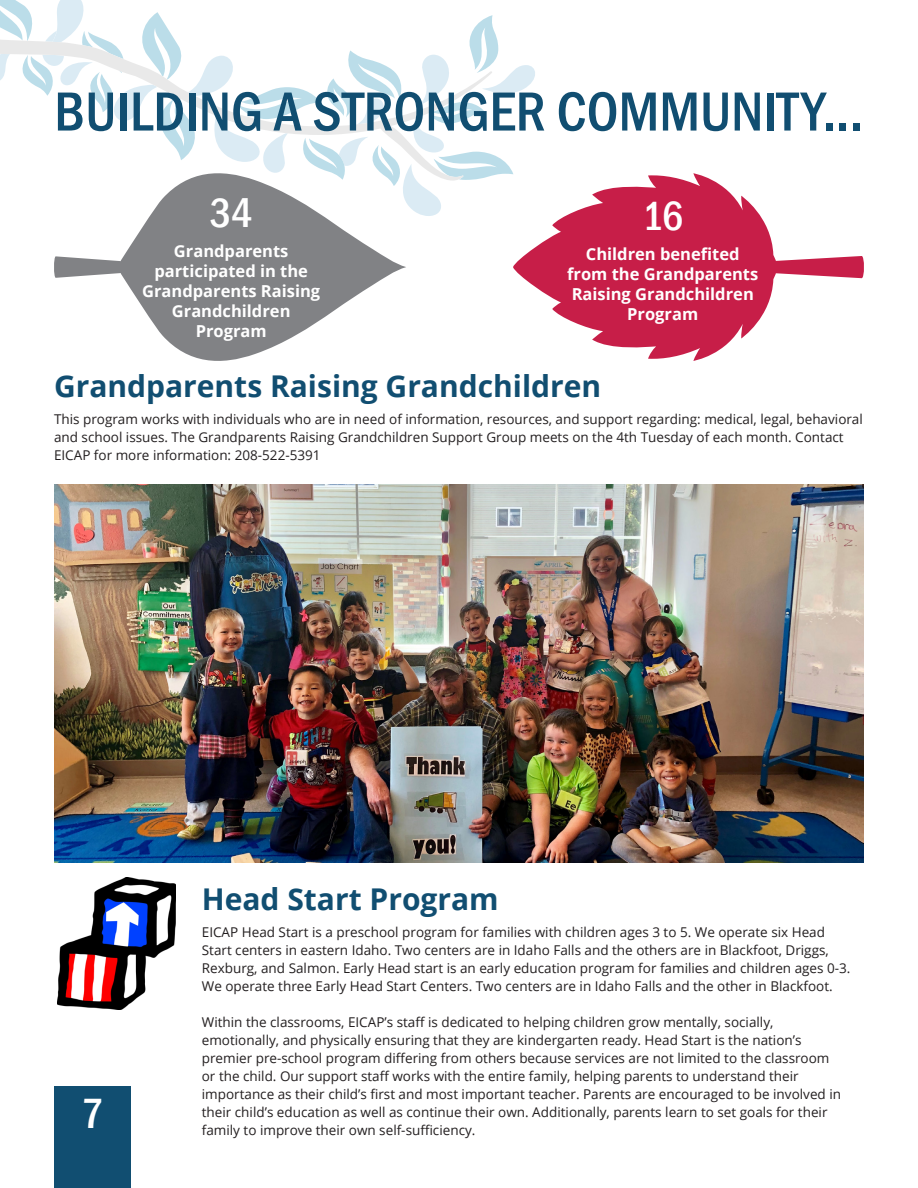
<style>
.page{position:relative;width:918px;height:1188px;background:#fff}
.page>*{position:absolute;margin:0;border:0;box-sizing:border-box;transform-origin:0 0}
.t1{font:500 condensed 57px "Franklin Gothic";color:#114e71}
.t2{font:500 condensed 43.5px "Franklin Gothic";color:#fff}
.Paragraph_Style_2{font:500 condensed 42px "Franklin Gothic";color:#fff}
.Paragraph_Style_1{font:700 30px "Open Sans";color:#114e71}
.Paragraph_Style_2-2{font:700 16.5px/19.8px "Open Sans";color:#fff;text-align:center}
.Paragraph_Style_2-3{font:13.5px/18px "Open Sans";color:#231f20}
</style>
<div class="page">
<div style="left:54px;top:1087px;width:77px;height:101px;background:#114e71"></div>
<svg style="left:776px;top:256px;width:88px;height:22px"></svg>
<svg style="left:513px;top:173px;width:263px;height:188px;fill:#c71e48"></svg>
<svg style="left:54px;top:256px;width:67px;height:22px"></svg>
<svg style="left:121px;top:216px;width:285px;height:145px;fill:#818285"></svg>
<img style="left:54px;top:484px;width:810px;height:379px">
<svg style="left:0;top:0;width:537px;height:216px"></svg>
<svg style="left:0;top:39px;width:493px;height:142px"></svg>
<img style="left:57px;top:877px;width:119px;height:133px">
<p class="t1" style="left:54px;top:74px;width:811px">BUILDING A STRONGER COMMUNITY...</p>
<p class="Paragraph_Style_2" style="left:210px;top:186px;width:44px">34</p>
<p class="Paragraph_Style_2-2" style="left:142px;top:241px;width:180px">Grandparents participated in the<br>Grandparents Raising</p>
<p class="Paragraph_Style_2-2" style="left:172px;top:301px;width:120px">Grandchildren</p>
<p class="Paragraph_Style_2-2" style="left:196px;top:320px;width:73px">Program</p>
<p class="Paragraph_Style_2" style="left:642px;top:189px;width:43px">16</p>
<p class="Paragraph_Style_2-2" style="left:567px;top:244px;width:193px">Children benefited from the Grandparents<br>Raising Grandchildren<br>Program</p>
<p class="Paragraph_Style_1" style="left:54px;top:365px;width:549px">Grandparents Raising Grandchildren</p>
<p class="Paragraph_Style_2-3" style="left:54px;top:409px;width:810px">This program works with individuals who are in need of information, resources, and support regarding: medical, legal, behavioral and school issues. The Grandparents Raising Grandchildren Support Group meets on the 4th Tuesday of each month. Contact<br>EICAP for more information: 208-522-5391</p>
<h2 class="t2" style="left:81px;top:1085px;width:24px">7</h2>
<p class="Paragraph_Style_1" style="left:202px;top:878px;width:298px">Head Start Program</p>
<p class="Paragraph_Style_2-3" style="left:202px;top:922px;width:650px">EICAP Head Start is a preschool program for families with children ages 3 to 5. We operate six Head Start centers in eastern Idaho. Two centers are in Idaho Falls and the others are in Blackfoot, Driggs, Rexburg, and Salmon. Early Head start is an early education program for families and children ages 0-3.<br>We operate three Early Head Start Centers. Two centers are in Idaho Falls and the other in Blackfoot.</p>
<p class="Paragraph_Style_2-3" style="left:202px;top:1012px;width:641px">Within the classrooms, EICAP’s staff is dedicated to helping children grow mentally, socially, emotionally, and physically ensuring that they are kindergarten ready. Head Start is the nation’s premier pre-school program differing from others because services are not limited to the classroom or the child. Our support staff works with the entire family, helping parents to understand their importance as their child’s first and most important teacher. Parents are encouraged to be involved in their child’s education as well as continue their own. Additionally, parents learn to set goals for their family to improve their own self-sufficiency.</p>
</div>
